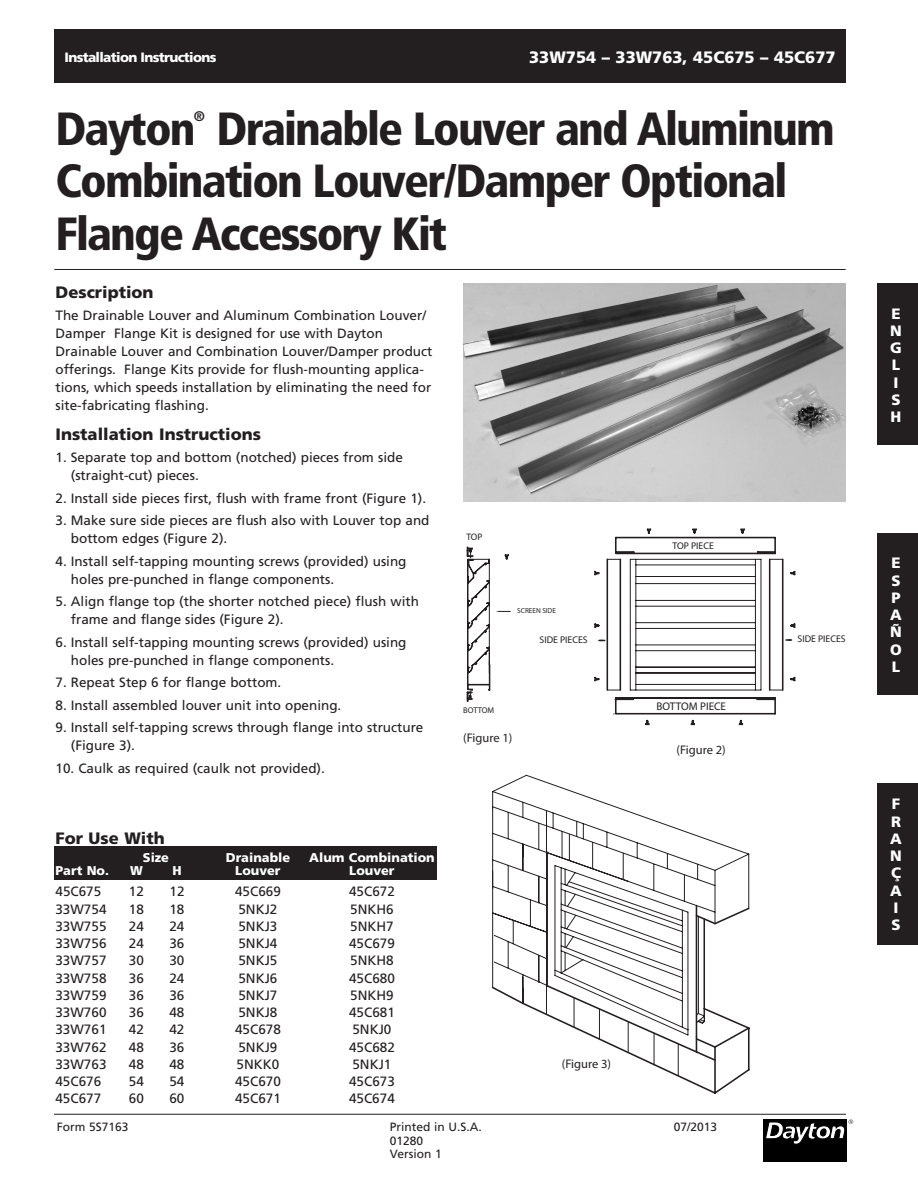
<style>
.page{position:relative;width:918px;height:1188px;background:#fff}
.page>*{position:absolute;margin:0;border:0;box-sizing:border-box;transform-origin:0 0}
.t1{font:900 condensed 46.5px/52.5px "Frutiger";letter-spacing:-.04em;color:#231f20}
.t2{font:900 16.5px "Frutiger";color:#231f20}
.t3{font:900 16.5px "Frutiger";color:#fff}
.t4{font:900 15px/17.2px "Frutiger";color:#fff}
.t5{font:900 condensed 13.95px "Frutiger";color:#231f20}
.t6{font:13.5px/18px "Frutiger";color:#231f20}
.t7{font:900 13.5px "Frutiger";letter-spacing:-.05em;color:#fff}
.t8{font:900 12.75px "Frutiger";color:#fff}
.t9{font:12.45px "Myriad Pro";color:#231f20}
.t10{font:12px/13.5px "Frutiger";color:#231f20}
.t11{font:11.1px "Myriad Pro";color:#231f20}
.t12{font:9.75px "Myriad Pro";color:#231f20}
.t13{font:9.45px "Myriad Pro";color:#231f20}
.t14{font:8.4px "Myriad Pro";color:#231f20}
.t15{font:7.2px "Myriad Pro";color:#231f20}
</style>
<div class="page">
<div style="left:54px;top:29px;width:792px;height:54px;background:#231f20"></div>
<hr style="left:54px;top:1114px;width:792px;height:1px;background:#231f20">
<div style="left:763px;top:1120px;width:84px;height:42px;background:#000"></div>
<svg style="left:765px;top:1119px;width:88px;height:26px"></svg>
<hr style="left:54px;top:269px;width:792px;height:1px;background:#231f20">
<div style="left:878px;top:284px;width:40px;height:162px;background:#231f20"></div>
<div style="left:878px;top:533px;width:40px;height:162px;background:#231f20"></div>
<div style="left:878px;top:783px;width:40px;height:162px;background:#231f20"></div>
<img style="left:463px;top:284px;width:383px;height:218px">
<svg style="left:467px;top:529px;width:329px;height:197px"></svg>
<svg style="left:554px;top:712px;width:152px;height:14px"></svg>
<svg style="left:492px;top:774px;width:258px;height:132px"></svg>
<svg style="left:492px;top:906px;width:258px;height:188px"></svg>
<div style="left:54px;top:846px;width:382px;height:34px;background:#231f20"></div>
<p class="t7" style="left:65px;top:49px;width:153px">Installation Instructions</p>
<p class="t3" style="left:529px;top:48px;width:308px">33W754 – 33W763, 45C675 – 45C677</p>
<h1 class="t1" style="left:56px;top:102px;width:781px">Dayton Drainable Louver and Aluminum</h1>
<p class="t5" style="left:194px;top:108px;width:13px">®</p>
<h1 class="t1" style="left:55px;top:155px;width:733px">Combination Louver/Damper Optional<br>Flange Accessory Kit</h1>
<p class="t2" style="left:56px;top:282px;width:100px">Description</p>
<p class="t6" style="left:56px;top:307px;width:378px">The Drainable Louver and Aluminum Combination Louver/ Damper Flange Kit is designed for use with Dayton Drainable Louver and Combination Louver/Damper product offerings. Flange Kits provide for flush-mounting applica&shy;tions, which speeds installation by eliminating the need for site-fabricating flashing.</p>
<p class="t2" style="left:56px;top:424px;width:207px">Installation Instructions</p>
<p class="t6" style="left:71px;top:448px;width:333px;text-indent:-15px">1. Separate top and bottom (notched) pieces from side (straight-cut) pieces.</p>
<p class="t6" style="left:56px;top:489px;width:372px">2. Install side pieces first, flush with frame front (Figure 1).</p>
<p class="t6" style="left:71px;top:511px;width:360px;text-indent:-15px">3. Make sure side pieces are flush also with Louver top and bottom edges (Figure 2).</p>
<p class="t6" style="left:71px;top:552px;width:337px;text-indent:-15px">4. Install self-tapping mounting screws (provided) using holes pre-punched in flange components.</p>
<p class="t6" style="left:71px;top:592px;width:350px;text-indent:-15px">5. Align flange top (the shorter notched piece) flush with frame and flange sides (Figure 2).</p>
<p class="t6" style="left:71px;top:633px;width:337px;text-indent:-15px">6. Install self-tapping mounting screws (provided) using holes pre-punched in flange components.</p>
<p class="t6" style="left:56px;top:673px;width:227px">7. Repeat Step 6 for flange bottom.</p>
<p class="t6" style="left:56px;top:696px;width:287px">8. Install assembled louver unit into opening.</p>
<p class="t6" style="left:71px;top:718px;width:354px;text-indent:-15px">9. Install self-tapping screws through flange into structure (Figure 3).</p>
<p class="t6" style="left:56px;top:759px;width:271px">10. Caulk as required (caulk not provided).</p>
<p class="t2" style="left:56px;top:828px;width:111px">For Use With</p>
<p class="t8" style="left:143px;top:850px;width:28px">Size</p>
<p class="t8" style="left:226px;top:850px;width:66px">Drainable</p>
<p class="t8" style="left:309px;top:850px;width:127px">Alum Combination</p>
<p class="t8" style="left:55px;top:863px;width:55px">Part No.</p>
<p class="t8" style="left:130px;top:863px;width:14px">W</p>
<p class="t8" style="left:172px;top:863px;width:11px">H</p>
<p class="t8" style="left:235px;top:863px;width:47px">Louver</p>
<p class="t8" style="left:349px;top:863px;width:47px">Louver</p>
<p class="t6" style="left:56px;top:882px;width:47px">45C675</p>
<p class="t6" style="left:129px;top:882px;width:17px">12</p>
<p class="t6" style="left:169px;top:882px;width:17px">12</p>
<p class="t6" style="left:235px;top:882px;width:47px">45C669</p>
<p class="t6" style="left:349px;top:882px;width:47px">45C672</p>
<p class="t6" style="left:55px;top:900px;width:53px">33W754</p>
<p class="t6" style="left:129px;top:900px;width:17px">18</p>
<p class="t6" style="left:169px;top:900px;width:17px">18</p>
<p class="t6" style="left:238px;top:900px;width:41px">5NKJ2</p>
<p class="t6" style="left:350px;top:900px;width:45px">5NKH6</p>
<p class="t6" style="left:55px;top:917px;width:53px">33W755</p>
<p class="t6" style="left:129px;top:917px;width:17px">24</p>
<p class="t6" style="left:169px;top:917px;width:17px">24</p>
<p class="t6" style="left:238px;top:917px;width:41px">5NKJ3</p>
<p class="t6" style="left:350px;top:917px;width:45px">5NKH7</p>
<p class="t6" style="left:55px;top:934px;width:53px">33W756</p>
<p class="t6" style="left:129px;top:934px;width:17px">24</p>
<p class="t6" style="left:169px;top:934px;width:17px">36</p>
<p class="t6" style="left:238px;top:934px;width:41px">5NKJ4</p>
<p class="t6" style="left:349px;top:934px;width:47px">45C679</p>
<p class="t6" style="left:55px;top:951px;width:53px">33W757</p>
<p class="t6" style="left:129px;top:951px;width:17px">30</p>
<p class="t6" style="left:169px;top:951px;width:17px">30</p>
<p class="t6" style="left:238px;top:951px;width:41px">5NKJ5</p>
<p class="t6" style="left:350px;top:951px;width:45px">5NKH8</p>
<p class="t6" style="left:55px;top:969px;width:53px">33W758</p>
<p class="t6" style="left:129px;top:969px;width:17px">36</p>
<p class="t6" style="left:169px;top:969px;width:17px">24</p>
<p class="t6" style="left:238px;top:969px;width:41px">5NKJ6</p>
<p class="t6" style="left:349px;top:969px;width:47px">45C680</p>
<p class="t6" style="left:55px;top:986px;width:53px">33W759</p>
<p class="t6" style="left:129px;top:986px;width:17px">36</p>
<p class="t6" style="left:169px;top:986px;width:17px">36</p>
<p class="t6" style="left:238px;top:986px;width:41px">5NKJ7</p>
<p class="t6" style="left:350px;top:986px;width:45px">5NKH9</p>
<p class="t6" style="left:55px;top:1003px;width:53px">33W760</p>
<p class="t6" style="left:129px;top:1003px;width:17px">36</p>
<p class="t6" style="left:169px;top:1003px;width:17px">48</p>
<p class="t6" style="left:238px;top:1003px;width:41px">5NKJ8</p>
<p class="t6" style="left:349px;top:1003px;width:47px">45C681</p>
<p class="t6" style="left:55px;top:1020px;width:53px">33W761</p>
<p class="t6" style="left:129px;top:1020px;width:17px">42</p>
<p class="t6" style="left:169px;top:1020px;width:17px">42</p>
<p class="t6" style="left:235px;top:1020px;width:47px">45C678</p>
<p class="t6" style="left:352px;top:1020px;width:41px">5NKJ0</p>
<p class="t6" style="left:55px;top:1038px;width:53px">33W762</p>
<p class="t6" style="left:129px;top:1038px;width:17px">48</p>
<p class="t6" style="left:169px;top:1038px;width:17px">36</p>
<p class="t6" style="left:238px;top:1038px;width:41px">5NKJ9</p>
<p class="t6" style="left:349px;top:1038px;width:47px">45C682</p>
<p class="t6" style="left:55px;top:1055px;width:53px">33W763</p>
<p class="t6" style="left:129px;top:1055px;width:17px">48</p>
<p class="t6" style="left:169px;top:1055px;width:17px">48</p>
<p class="t6" style="left:237px;top:1055px;width:44px">5NKK0</p>
<p class="t6" style="left:352px;top:1055px;width:41px">5NKJ1</p>
<p class="t6" style="left:55px;top:1072px;width:47px">45C676</p>
<p class="t6" style="left:129px;top:1072px;width:17px">54</p>
<p class="t6" style="left:169px;top:1072px;width:17px">54</p>
<p class="t6" style="left:235px;top:1072px;width:47px">45C670</p>
<p class="t6" style="left:349px;top:1072px;width:47px">45C673</p>
<p class="t6" style="left:55px;top:1089px;width:47px">45C677</p>
<p class="t6" style="left:129px;top:1089px;width:17px">60</p>
<p class="t6" style="left:169px;top:1089px;width:17px">60</p>
<p class="t6" style="left:235px;top:1089px;width:47px">45C671</p>
<p class="t6" style="left:349px;top:1089px;width:47px">45C674</p>
<p class="t13" style="left:466px;top:531px;width:17px">TOP</p>
<p class="t15" style="left:517px;top:607px;width:40px">SCREEN SIDE</p>
<p class="t12" style="left:673px;top:540px;width:43px">TOP PIECE</p>
<p class="t12" style="left:540px;top:633px;width:49px">SIDE PIECES</p>
<p class="t12" style="left:798px;top:633px;width:49px">SIDE PIECES</p>
<p class="t14" style="left:463px;top:705px;width:32px">BOTTOM</p>
<p class="t11" style="left:657px;top:700px;width:71px">BOTTOM PIECE</p>
<p class="t9" style="left:463px;top:730px;width:51px">(Figure 1)</p>
<p class="t9" style="left:677px;top:742px;width:51px">(Figure 2)</p>
<p class="t9" style="left:562px;top:1056px;width:51px">(Figure 3)</p>
<p class="t10" style="left:57px;top:1120px;width:73px">Form 5S7163</p>
<p class="t10" style="left:390px;top:1120px;width:94px">Printed in U.S.A.<br>01280<br>Version 1</p>
<p class="t10" style="left:674px;top:1120px;width:45px">07/2013</p>
<p class="t4" style="left:890px;top:304px;width:13px">E<br>N<br>G<br>L<br>I<br>S<br>H</p>
<p class="t4" style="left:890px;top:554px;width:13px;text-align:justify">E S P A Ñ O L</p>
<p class="t4" style="left:890px;top:795px;width:13px">F<br>R<br>A<br>N<br>Ç<br>A<br>I<br>S</p>
</div>
